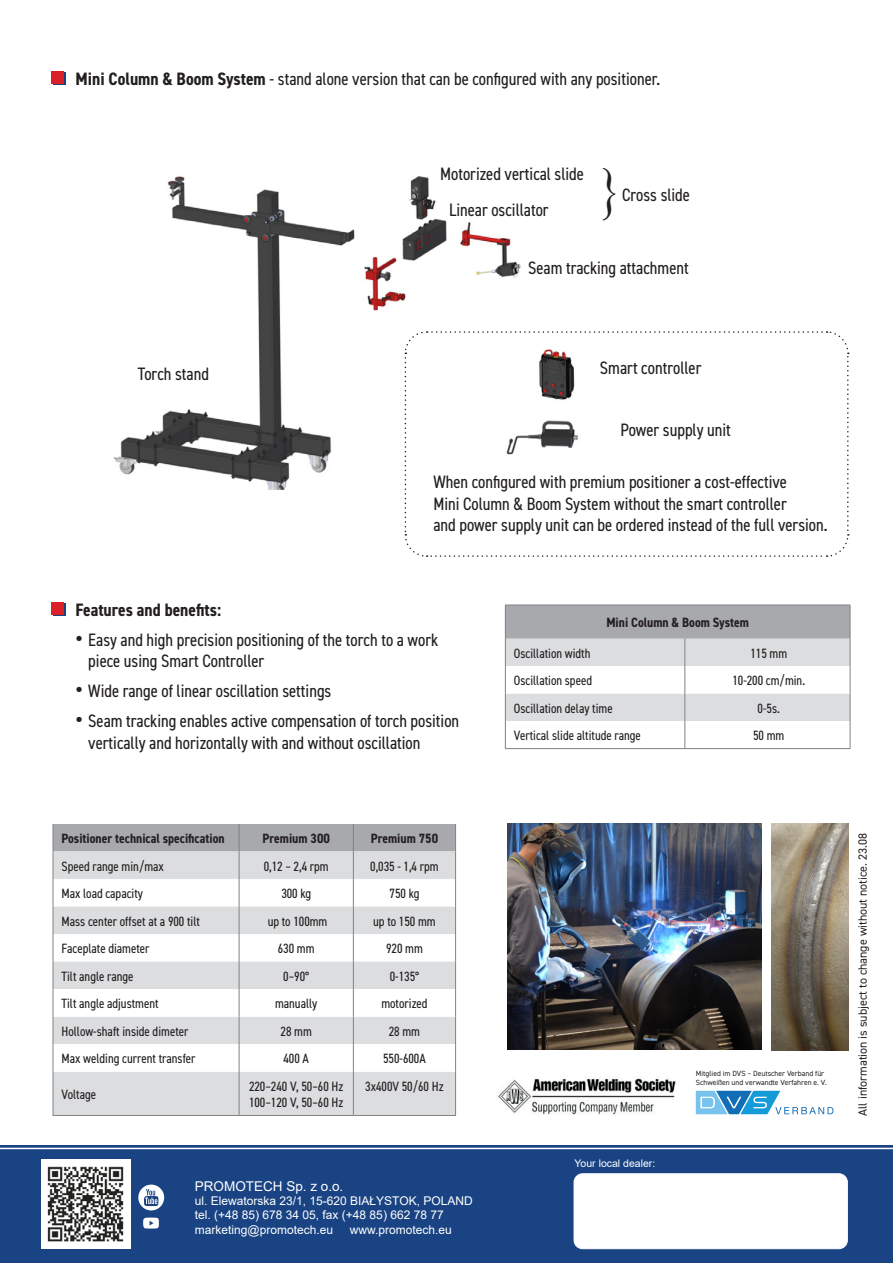
<style>
.page{position:relative;width:893px;height:1263px;background:#fff}
.page>*{position:absolute;margin:0;border:0;box-sizing:border-box;transform-origin:0 0}
.nazwa_maszyny{font:57.15px "Times New Roman";color:#231f20;scale:.79 1}
.tekst_ulotka_promotech_wypunkt{font:condensed 18px/21.6px "DIN2014";color:#231f20}
.tekst_ulotka_promotech{font:condensed 18px "DIN2014";color:#231f20}
.tekst_ulotka_promotech_wypunkt-2{font:700 condensed 18px "DIN2014";color:#231f20}
.t1{font:condensed 13.5px/16.2px "DIN2014";color:#231f20}
.w_tabelce_tresc{font:700 condensed 13.5px "DIN2014";color:#231f20}
.t2{font:13.5px "Arial";color:#fff}
.t3{font:12px "Arial";color:#fff}
.t4{font:12px "DIN2014";color:#231f20}
.t5{font:10.5px "Arial";color:#fff}
.opis_zdjec{font:7.5px/9px "DIN2014";color:#231f20}
.s1{font-weight:700}
.s2{font-family:"Arial";font-stretch:normal;font-size:21px}
</style>
<div class="page">
<div style="left:0;top:1145px;width:893px;height:118px;background:#1a4383"></div>
<img style="left:41px;top:1159px;width:89px;height:90px">
<div style="left:574px;top:1174px;width:273px;height:75px;background:#fff;border-radius:9px"></div>
<div style="left:574px;top:1173px;width:273px;height:76px;border:1px solid #fff;border-radius:9px"></div>
<svg style="left:138px;top:1184px;width:26px;height:26px"></svg>
<svg style="left:143px;top:1217px;width:16px;height:11px"></svg>
<hr style="left:0;top:1148px;width:893px;height:1px;background:#fff">
<div style="left:54px;top:1072px;width:401px;height:43px;background:#dcdddf"></div>
<svg style="left:53px;top:824px;width:403px;height:248px"></svg>
<hr style="left:53px;top:1072px;width:1px;height:43px;background:#808285">
<hr style="left:239px;top:1072px;width:1px;height:43px;background:#808285">
<hr style="left:353px;top:1072px;width:1px;height:43px;background:#808285">
<hr style="left:455px;top:1072px;width:1px;height:43px;background:#808285">
<hr style="left:53px;top:1115px;width:186px;height:1px;background:#808285">
<hr style="left:239px;top:1115px;width:114px;height:1px;background:#808285">
<hr style="left:353px;top:1115px;width:103px;height:1px;background:#808285">
<div style="left:53px;top:73px;width:13px;height:12px;background:#1a4383"></div>
<div style="left:51px;top:71px;width:13px;height:13px;background:#da2128"></div>
<svg style="left:53px;top:603px;width:13px;height:13px"></svg>
<div style="left:51px;top:602px;width:13px;height:12px;background:#da2128"></div>
<div style="left:505px;top:605px;width:345px;height:33px;background:#a8a9ad"></div>
<hr style="left:505px;top:605px;width:180px;height:1px;background:#808285">
<hr style="left:505px;top:605px;width:1px;height:33px;background:#808285">
<hr style="left:685px;top:605px;width:165px;height:1px;background:#808285">
<hr style="left:850px;top:605px;width:1px;height:33px;background:#808285">
<svg style="left:505px;top:638px;width:346px;height:111px"></svg>
<hr style="left:505px;top:748px;width:180px;height:1px;background:#808285">
<hr style="left:685px;top:748px;width:165px;height:1px;background:#808285">
<img style="left:498px;top:1078px;width:178px;height:37px">
<svg style="left:696px;top:1091px;width:137px;height:23px"></svg>
<img style="left:113px;top:176px;width:408px;height:313px">
<div style="left:349px;top:320px;width:134px;height:143px;background:#fff"></div>
<svg style="left:404px;top:330px;width:445px;height:227px"></svg>
<img style="left:507px;top:824px;width:255px;height:226px">
<img style="left:772px;top:824px;width:77px;height:226px">
<p class="tekst_ulotka_promotech" style="left:76px;top:67px;width:586px"><span class="s1">Mini Column &amp; Boom System</span> - stand alone version that can be configured with any positioner.</p>
<p class="tekst_ulotka_promotech_wypunkt" style="left:440px;top:162px;width:145px">Motorized vertical slide</p>
<p class="tekst_ulotka_promotech_wypunkt" style="left:449px;top:198px;width:101px">Linear oscillator</p>
<p class="nazwa_maszyny" style="left:599px;top:149px;width:29px">}</p>
<p class="tekst_ulotka_promotech_wypunkt" style="left:622px;top:183px;width:69px">Cross slide</p>
<p class="tekst_ulotka_promotech_wypunkt" style="left:528px;top:256px;width:162px">Seam tracking attachment</p>
<p class="tekst_ulotka_promotech_wypunkt" style="left:138px;top:362px;width:73px">Torch stand</p>
<p class="tekst_ulotka_promotech_wypunkt" style="left:600px;top:356px;width:103px">Smart controller</p>
<p class="tekst_ulotka_promotech_wypunkt" style="left:620px;top:419px;width:112px">Power supply unit</p>
<p class="tekst_ulotka_promotech_wypunkt" style="left:433px;top:470px;width:396px">When configured with premium positioner a cost-effective<br>Mini Column &amp; Boom System without the smart controller<br>and power supply unit can be ordered instead of the full version.</p>
<p class="tekst_ulotka_promotech_wypunkt-2" style="left:76px;top:598px;width:147px">Features and benefits:</p>
<p class="tekst_ulotka_promotech_wypunkt" style="left:88px;top:629px;width:351px;line-height:21px;text-indent:-13px"><span class="s2">•</span> Easy and high precision positioning of the torch to a work piece using Smart Controller</p>
<p class="tekst_ulotka_promotech_wypunkt" style="left:76px;top:679px;width:257px"><span class="s2">•</span> Wide range of linear oscillation settings</p>
<p class="tekst_ulotka_promotech_wypunkt" style="left:88px;top:710px;width:372px;text-indent:-13px"><span class="s2">•</span> Seam tracking enables active compensation of torch position vertically and horizontally with and without oscillation</p>
<p class="w_tabelce_tresc" style="left:606px;top:613px;width:144px">Mini Column &amp; Boom System</p>
<p class="t1" style="left:514px;top:644px;width:78px">Oscillation width</p>
<p class="t1" style="left:750px;top:644px;width:38px">115 mm</p>
<p class="t1" style="left:514px;top:672px;width:80px">Oscillation speed</p>
<p class="t1" style="left:732px;top:672px;width:74px">10-200 cm/min.</p>
<p class="t1" style="left:514px;top:699px;width:100px">Oscillation delay time</p>
<p class="t1" style="left:758px;top:699px;width:24px">0-5s.</p>
<p class="t1" style="left:514px;top:727px;width:129px">Vertical slide altitude range</p>
<p class="t1" style="left:753px;top:727px;width:33px">50 mm</p>
<p class="w_tabelce_tresc" style="left:61px;top:829px;width:165px">Positioner technical specification</p>
<p class="w_tabelce_tresc" style="left:263px;top:829px;width:69px">Premium 300</p>
<p class="w_tabelce_tresc" style="left:371px;top:829px;width:69px">Premium 750</p>
<p class="t1" style="left:61px;top:857px;width:104px">Speed range min/max</p>
<p class="t1" style="left:264px;top:857px;width:67px">0,12 – 2,4 rpm</p>
<p class="t1" style="left:370px;top:857px;width:70px">0,035 - 1,4 rpm</p>
<p class="t1" style="left:61px;top:885px;width:83px">Max load capacity</p>
<p class="t1" style="left:281px;top:885px;width:31px">300 kg</p>
<p class="t1" style="left:390px;top:885px;width:31px">750 kg</p>
<p class="t1" style="left:61px;top:912px;width:140px">Mass center offset at a 900 tilt</p>
<p class="t1" style="left:268px;top:912px;width:61px">up to 100mm</p>
<p class="t1" style="left:373px;top:912px;width:64px">up to 150 mm</p>
<p class="t1" style="left:61px;top:940px;width:90px">Faceplate diameter</p>
<p class="t1" style="left:278px;top:940px;width:38px">630 mm</p>
<p class="t1" style="left:386px;top:940px;width:38px">920 mm</p>
<p class="t1" style="left:61px;top:967px;width:74px">Tilt angle range</p>
<p class="t1" style="left:283px;top:967px;width:28px">0–90°</p>
<p class="t1" style="left:390px;top:967px;width:31px">0-135°</p>
<p class="t1" style="left:61px;top:995px;width:99px">Tilt angle adjustment</p>
<p class="t1" style="left:275px;top:995px;width:44px">manually</p>
<p class="t1" style="left:381px;top:995px;width:48px">motorized</p>
<p class="t1" style="left:61px;top:1022px;width:129px">Hollow-shaft inside dimeter</p>
<p class="t1" style="left:281px;top:1022px;width:33px">28 mm</p>
<p class="t1" style="left:389px;top:1022px;width:33px">28 mm</p>
<p class="t1" style="left:61px;top:1050px;width:136px">Max welding current transfer</p>
<p class="t1" style="left:283px;top:1050px;width:27px">400 A</p>
<p class="t1" style="left:383px;top:1050px;width:44px">550-600A</p>
<p class="t1" style="left:61px;top:1085px;width:36px">Voltage</p>
<p class="t1" style="left:249px;top:1077px;width:96px">220–240 V, 50–60 Hz<br>100–120 V, 50–60 Hz</p>
<p class="t1" style="left:365px;top:1077px;width:80px">3x400V 50/60 Hz</p>
<p class="t2" style="left:195px;top:1176px;width:150px">PROMOTECH Sp. z o.o.</p>
<p class="t3" style="left:195px;top:1192px;width:279px">ul. Elewatorska 23/1, 15-620 BIAŁYSTOK, POLAND</p>
<p class="t3" style="left:195px;top:1207px;width:250px">tel. (+48 85) 678 34 05, fax (+48 85) 662 78 77</p>
<p class="t3" style="left:195px;top:1221px;width:140px">marketing@promotech.eu</p>
<p class="t3" style="left:350px;top:1221px;width:104px">www.promotech.eu</p>
<p class="t5" style="left:575px;top:1156px;width:82px">Your local dealer:</p>
<p class="opis_zdjec" style="left:696px;top:1069px;width:132px">Mitglied im DVS – Deutscher Verband für<br>Schweißen und verwandte Verfahren e. V.</p>
<p class="t4" style="left:855px;top:1116px;width:284px;rotate:-90deg">All information is subject to change without notice. 23.08</p>
</div>
